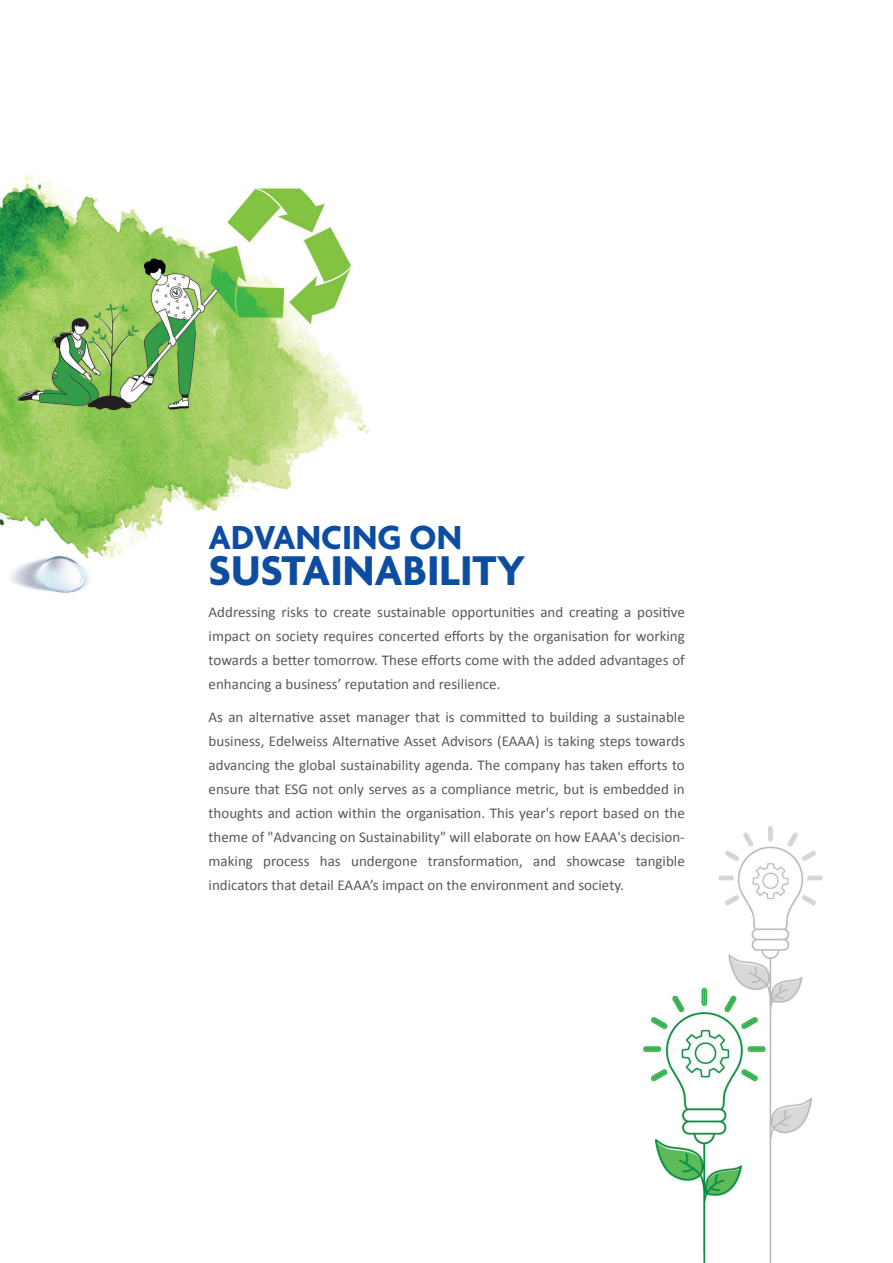
<style>
.page{position:relative;width:893px;height:1263px;background:#fff}
.page>*{position:absolute;margin:0;border:0;box-sizing:border-box;transform-origin:0 0}
._00_-_BULLET_BODY_CO{font:700 45px "Agenda";color:#0d4da1}
._00_-_BULLET_BODY_CO-2{font:700 36px "Agenda";color:#0d4da1}
._00_-_BULLET_BODY_CO-3{font:15px/24px "Calibri";color:#57585a;text-align:justify}
</style>
<div class="page">
<img style="left:0;top:174px;width:823px;height:1089px">
<p class="_00_-_BULLET_BODY_CO-2" style="left:209px;top:518px;width:255px">ADVANCING ON</p>
<p class="_00_-_BULLET_BODY_CO" style="left:209px;top:546px;width:319px">SUSTAINABILITY</p>
<p class="_00_-_BULLET_BODY_CO-3" style="left:209px;top:600px;width:478px">Addressing risks to create sustainable opportunities and creating a positive impact on society requires concerted efforts by the organisation for working towards a better tomorrow. These efforts come with the added advantages of enhancing a business’ reputation and resilience.</p>
<p class="_00_-_BULLET_BODY_CO-3" style="left:209px;top:704px;width:478px">As an alternative asset manager that is committed to building a sustainable business, Edelweiss Alternative Asset Advisors (EAAA) is taking steps towards advancing the global sustainability agenda. The company has taken efforts to ensure that ESG not only serves as a compliance metric, but is embedded in thoughts and action within the organisation. This year's report based on the theme of "Advancing on Sustainability" will elaborate on how EAAA's decision&shy;making process has undergone transformation, and showcase tangible indicators that detail EAAA’s impact on the environment and society.</p>
</div>
